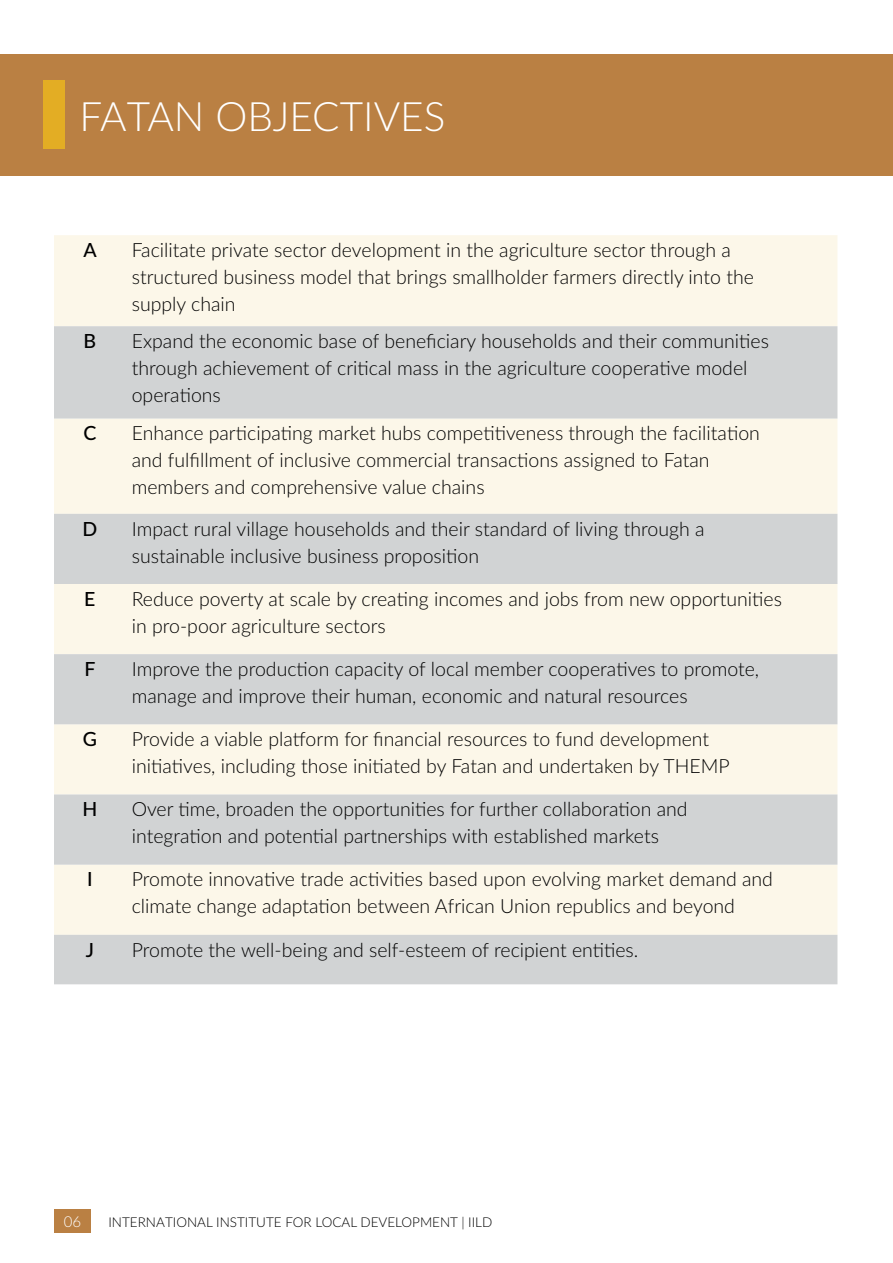
<style>
.page{position:relative;width:893px;height:1263px;background:#fff}
.page>*{position:absolute;margin:0;border:0;box-sizing:border-box;transform-origin:0 0}
.t1{font:300 40.5px "Lato";color:#fff}
.t2{font:300 19.5px/27px "Lato";color:#000}
.t3{font:500 19.5px "Lato";color:#000}
.t4{font:300 15px "Lato";color:#fff}
.t5{font:300 13.5px "Lato";color:#000}
</style>
<div class="page">
<div style="left:0;top:54px;width:893px;height:121px;background:#ba8043"></div>
<div style="left:43px;top:81px;width:22px;height:68px;background:#e3ad24"></div>
<div style="left:54px;top:235px;width:783px;height:91px;background:#fcf7e9"></div>
<svg style="left:54px;top:326px;width:783px;height:658px;background:#e4e3dd"></svg>
<div style="left:54px;top:1209px;width:37px;height:23px;background:#ba8043"></div>
<h1 class="t1" style="left:80px;top:88px;width:367px">FATAN OBJECTIVES</h1>
<p class="t3" style="left:84px;top:236px;width:15px">A</p>
<p class="t2" style="left:132px;top:236px;width:624px">Facilitate private sector development in the agriculture sector through a structured business model that brings smallholder farmers directly into the supply chain</p>
<p class="t3" style="left:84px;top:327px;width:14px">B</p>
<p class="t2" style="left:132px;top:327px;width:639px">Expand the economic base of beneficiary households and their communities through achievement of critical mass in the agriculture cooperative model operations</p>
<p class="t3" style="left:83px;top:419px;width:14px">C</p>
<p class="t2" style="left:132px;top:419px;width:630px">Enhance participating market hubs competitiveness through the facilitation and fulfillment of inclusive commercial transactions assigned to Fatan members and comprehensive value chains</p>
<p class="t3" style="left:82px;top:514px;width:16px">D</p>
<p class="t2" style="left:132px;top:514px;width:574px">Impact rural village households and their standard of living through a sustainable inclusive business proposition</p>
<p class="t3" style="left:84px;top:585px;width:13px">E</p>
<p class="t2" style="left:132px;top:584px;width:652px">Reduce poverty at scale by creating incomes and jobs from new opportunities in pro-poor agriculture sectors</p>
<p class="t3" style="left:85px;top:655px;width:13px">F</p>
<p class="t2" style="left:132px;top:655px;width:629px">Improve the production capacity of local member cooperatives to promote, manage and improve their human, economic and natural resources</p>
<p class="t3" style="left:83px;top:725px;width:16px">G</p>
<p class="t2" style="left:132px;top:725px;width:599px">Provide a viable platform for financial resources to fund development initiatives, including those initiated by Fatan and undertaken by THEMP</p>
<p class="t3" style="left:82px;top:795px;width:16px">H</p>
<p class="t2" style="left:132px;top:795px;width:557px">Over time, broaden the opportunities for further collaboration and integration and potential partnerships with established markets</p>
<p class="t3" style="left:87px;top:865px;width:7px">I</p>
<p class="t2" style="left:132px;top:865px;width:643px">Promote innovative trade activities based upon evolving market demand and climate change adaptation between African Union republics and beyond</p>
<p class="t3" style="left:86px;top:935px;width:10px">J</p>
<p class="t2" style="left:132px;top:935px;width:508px">Promote the well-being and self-esteem of recipient entities.</p>
<p class="t4" style="left:64px;top:1211px;width:19px">06</p>
<p class="t5" style="left:108px;top:1212px;width:385px">INTERNATIONAL INSTITUTE FOR LOCAL DEVELOPMENT | IILD</p>
</div>
